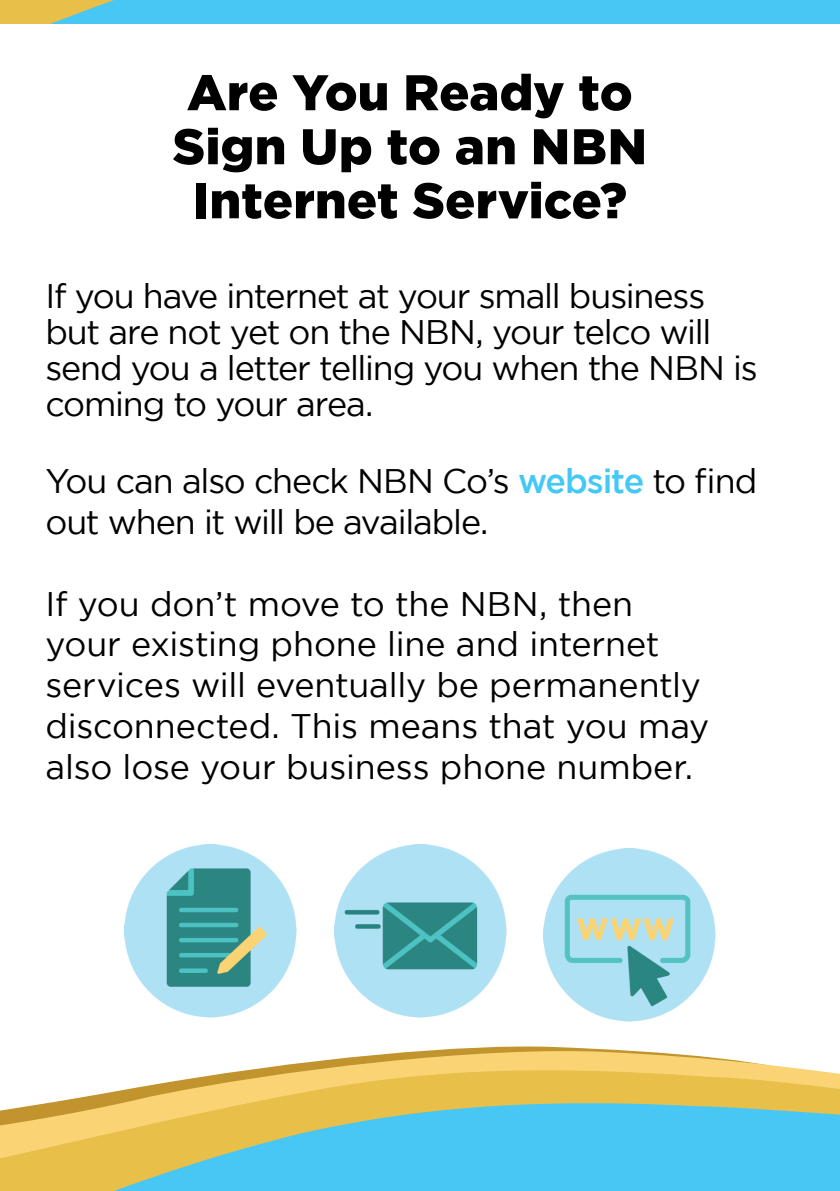
<style>
.page{position:relative;width:840px;height:1191px;background:#fff}
.page>*{position:absolute;margin:0;border:0;box-sizing:border-box;transform-origin:0 0}
.t1{font:900 50px/54px "Gotham";color:#000;text-align:center}
.t2{font:34px/36px "Gotham";letter-spacing:-.03em;color:#000}
.t3{font:34px/40.8px "Gotham";letter-spacing:-.005em;color:#000}
.s1{font-weight:500;color:#44c8f5}
</style>
<div class="page">
<svg style="left:0;top:0;width:839px;height:23px"></svg>
<svg style="left:0;top:1048px;width:839px;height:143px"></svg>
<img style="left:124px;top:844px;width:172px;height:173px">
<img style="left:334px;top:844px;width:172px;height:173px">
<img style="left:543px;top:848px;width:172px;height:173px">
<h2 class="t1" style="left:172px;top:64px;width:475px">Are You Ready to<br>Sign Up to an NBN<br>Internet Service?</h2>
<p class="t2" style="left:45px;top:278px;width:713px">If you have internet at your small business but are not yet on the NBN, your telco will send you a letter telling you when the NBN is coming to your area.</p>
<p class="t2" style="left:45px;top:460px;width:713px;line-height:40.8px">You can also check NBN Co’s <span class="s1">website</span> to find out when it will be available.</p>
<p class="t3" style="left:45px;top:582px;width:664px">If you don’t move to the NBN, then your existing phone line and internet services will eventually be permanently disconnected. This means that you may also lose your business phone number.</p>
</div>
